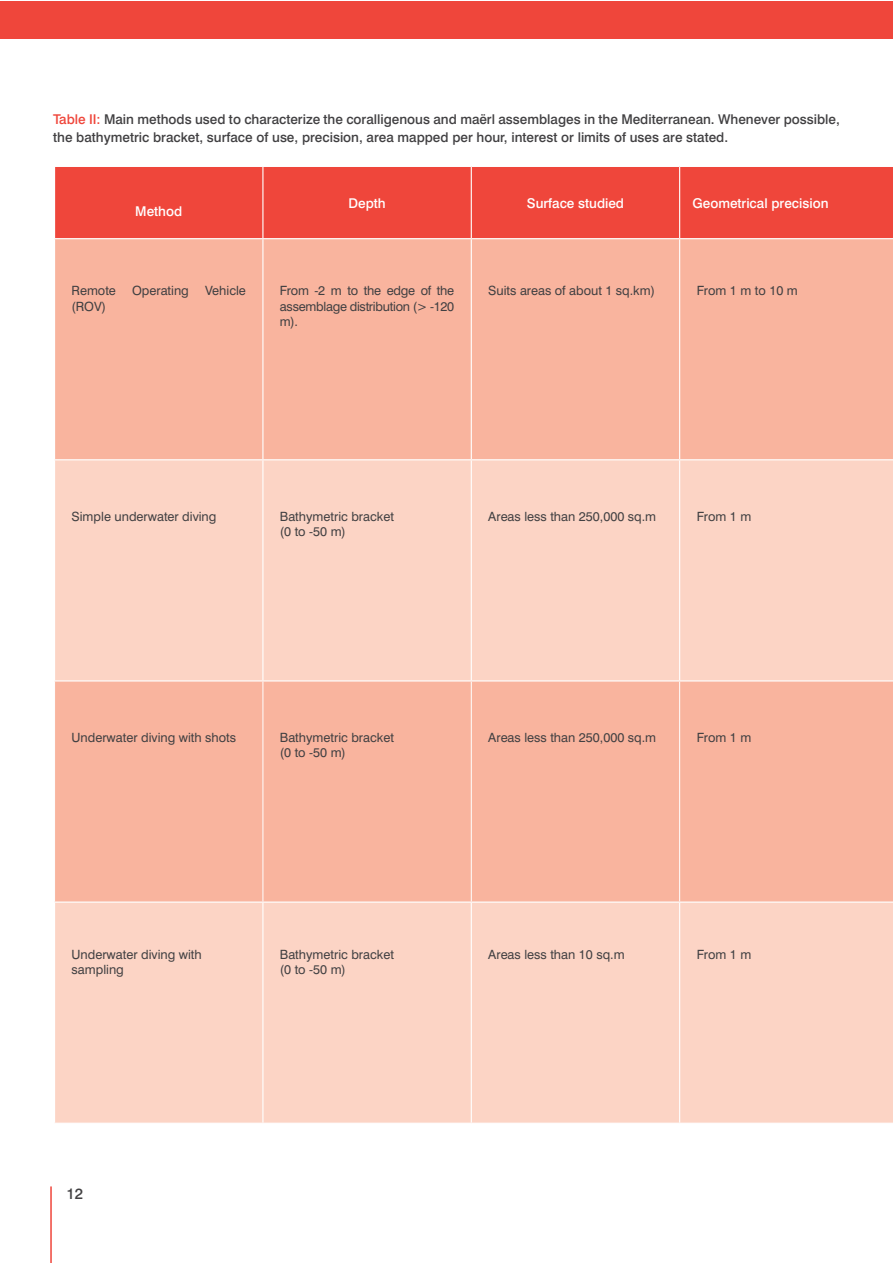
<style>
.page{position:relative;width:893px;height:1263px;background:#fff}
.page>*{position:absolute;margin:0;border:0;box-sizing:border-box;transform-origin:0 0}
.t1{font:500 15px "Swiss 721 BT";color:#414042}
.t2{font:500 13.5px/18px "Swiss 721 BT";color:#414042}
.t3{font:500 13.5px "Swiss 721 BT";color:#fff}
.t4{font:12.75px/15.3px "Swiss 721 BT";color:#414042}
.s1{color:#ef463b}
</style>
<div class="page">
<hr style="left:50px;top:1186px;width:2px;height:77px;background:#ef463b">
<div style="left:0;top:1px;width:892px;height:37px;background:#ef463b"></div>
<div style="left:55px;top:167px;width:837px;height:71px;background:#ef463b"></div>
<div style="left:55px;top:239px;width:837px;height:220px;background:#f9b49e"></div>
<svg style="left:55px;top:460px;width:837px;height:663px;background:#fbc9b8"></svg>
<hr style="left:262px;top:167px;width:1px;height:71px;background:#fff">
<hr style="left:471px;top:167px;width:1px;height:71px;background:#fff">
<hr style="left:679px;top:167px;width:1px;height:71px;background:#fff">
<hr style="left:262px;top:239px;width:1px;height:220px;background:#fff">
<hr style="left:471px;top:239px;width:1px;height:220px;background:#fff">
<hr style="left:679px;top:239px;width:1px;height:220px;background:#fff">
<hr style="left:262px;top:460px;width:1px;height:220px;background:#fff">
<hr style="left:471px;top:460px;width:1px;height:220px;background:#fff">
<hr style="left:679px;top:460px;width:1px;height:220px;background:#fff">
<hr style="left:54px;top:680px;width:209px;height:1px;background:#fff">
<hr style="left:263px;top:680px;width:208px;height:1px;background:#fff">
<hr style="left:471px;top:680px;width:209px;height:1px;background:#fff">
<hr style="left:680px;top:680px;width:212px;height:1px;background:#fff">
<hr style="left:263px;top:681px;width:1px;height:220px;background:#fff">
<hr style="left:471px;top:681px;width:1px;height:220px;background:#fff">
<hr style="left:679px;top:681px;width:1px;height:220px;background:#fff">
<hr style="left:54px;top:901px;width:209px;height:2px;background:#fff">
<hr style="left:263px;top:901px;width:208px;height:2px;background:#fff">
<hr style="left:471px;top:901px;width:209px;height:2px;background:#fff">
<hr style="left:680px;top:901px;width:212px;height:2px;background:#fff">
<hr style="left:262px;top:903px;width:1px;height:220px;background:#fff">
<hr style="left:471px;top:903px;width:1px;height:220px;background:#fff">
<hr style="left:679px;top:903px;width:1px;height:220px;background:#fff">
<p class="t2" style="left:53px;top:110px;width:788px"><span class="s1">Table II:</span> Main methods used to characterize the coralligenous and maërl assemblages in the Mediterranean. Whenever possible, the bathymetric bracket, surface of use, precision, area mapped per hour, interest or limits of uses are stated.</p>
<p class="t3" style="left:135px;top:203px;width:49px">Method</p>
<p class="t4" style="left:72px;top:283px;width:46px">Remote</p>
<p class="t4" style="left:132px;top:283px;width:58px">Operating</p>
<p class="t4" style="left:205px;top:283px;width:42px">Vehicle</p>
<p class="t4" style="left:72px;top:298px;width:36px">(ROV)</p>
<p class="t3" style="left:348px;top:195px;width:39px">Depth</p>
<p class="t3" style="left:527px;top:195px;width:99px">Surface studied</p>
<p class="t3" style="left:692px;top:195px;width:138px">Geometrical precision</p>
<p class="t4" style="left:280px;top:283px;width:176px;text-align:justify">From -2 m to the edge of the assemblage distribution (&gt; -120 m).</p>
<p class="t4" style="left:488px;top:283px;width:168px">Suits areas of about 1 sq.km)</p>
<p class="t4" style="left:697px;top:283px;width:103px">From 1 m to 10 m</p>
<p class="t4" style="left:72px;top:508px;width:146px">Simple underwater diving</p>
<p class="t4" style="left:280px;top:508px;width:115px">Bathymetric bracket (0 to -50 m)</p>
<p class="t4" style="left:488px;top:508px;width:169px">Areas less than 250,000 sq.m</p>
<p class="t4" style="left:697px;top:508px;width:56px">From 1 m</p>
<p class="t4" style="left:72px;top:729px;width:166px">Underwater diving with shots</p>
<p class="t4" style="left:280px;top:729px;width:115px">Bathymetric bracket (0 to -50 m)</p>
<p class="t4" style="left:488px;top:729px;width:169px">Areas less than 250,000 sq.m</p>
<p class="t4" style="left:697px;top:729px;width:56px">From 1 m</p>
<p class="t4" style="left:72px;top:946px;width:132px">Underwater diving with sampling</p>
<p class="t4" style="left:280px;top:946px;width:115px">Bathymetric bracket (0 to -50 m)</p>
<p class="t4" style="left:488px;top:946px;width:138px">Areas less than 10 sq.m</p>
<p class="t4" style="left:697px;top:946px;width:56px">From 1 m</p>
<p class="t1" style="left:67px;top:1184px;width:18px">12</p>
</div>
